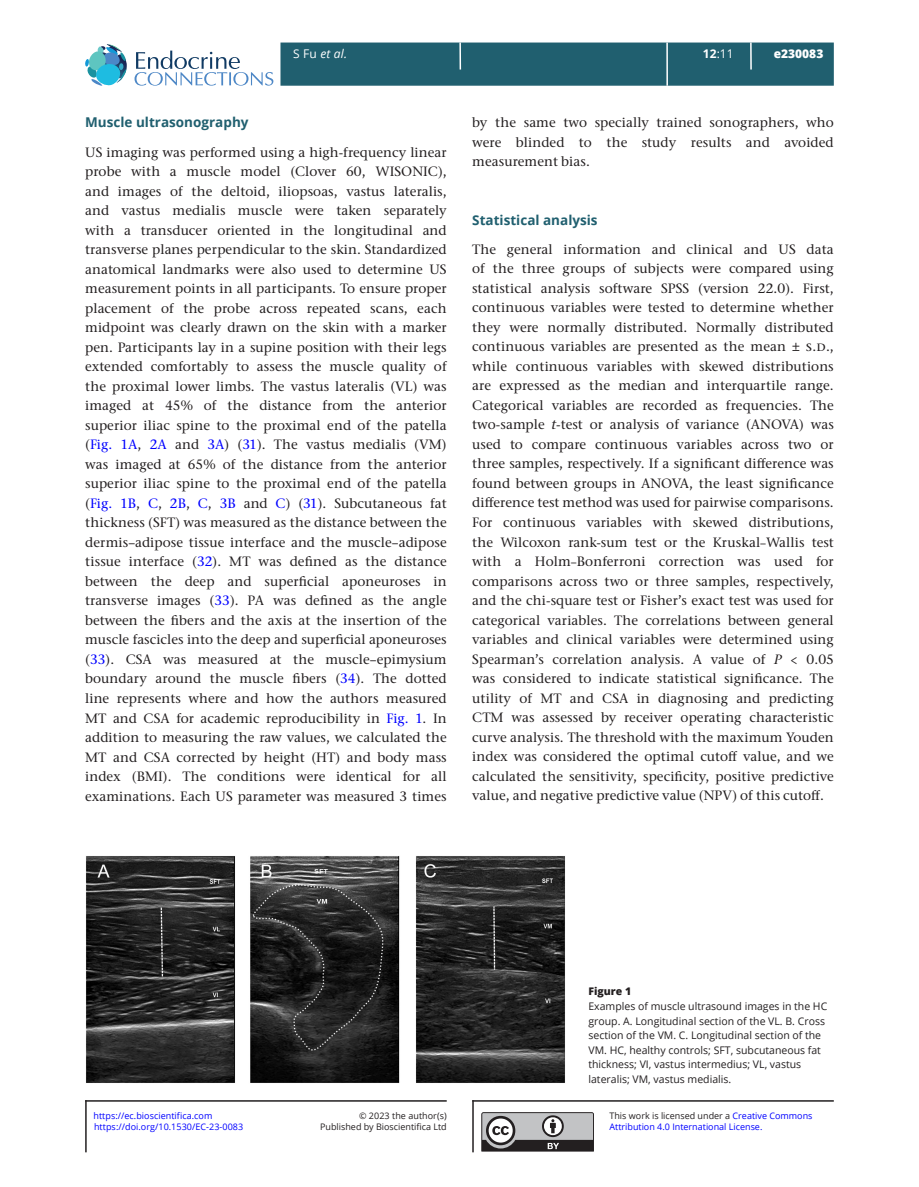
<style>
.page{position:relative;width:919px;height:1187px;background:#fff}
.page>*{position:absolute;margin:0;border:0;box-sizing:border-box;transform-origin:0 0}
.TXT{font:500 13.5px/19.5px "Stone Serif ITC Pro";letter-spacing:.005em;color:#231f20;text-align:justify}
.t1{font:700 13.5px "Open Sans";color:#205f6f}
.t2{font:italic 12px "Open Sans";color:#fff}
.t3{font:800 12px "Open Sans";color:#fff}
.t4{font:12px "Open Sans";color:#fff}
.FC{font:10.5px/14.7px "Open Sans";color:#231f20}
.FC-2{font:800 10.5px "Open Sans";color:#231f20}
.t5{font:9px "Open Sans";letter-spacing:.005em;color:#00f}
.t6{font:9px/11.4px "Open Sans";color:#231f20;text-align:right}
.s1{font-style:normal}
.s2{font-weight:700}
.s3{color:#00f}
.s4{font-style:italic}
.s5{font-family:"STIX Two Text";font-size:12px}
</style>
<div class="page">
<div style="left:280px;top:43px;width:553px;height:43px;background:#205f6f;border:2px solid #205f6f"></div>
<svg style="left:750px;top:43px;width:1px;height:27px"></svg>
<hr style="left:459px;top:43px;width:2px;height:27px;background:#fff">
<svg style="left:134px;top:51px;width:139px;height:35px"></svg>
<svg style="left:85px;top:44px;width:42px;height:42px"></svg>
<hr style="left:666px;top:43px;width:2px;height:43px;background:#fff">
<img style="left:86px;top:856px;width:479px;height:226px">
<svg style="left:481px;top:1112px;width:113px;height:39px;background:#8e8d8e"></svg>
<hr style="left:472px;top:1100px;width:361px;height:1px;background:#231f20">
<hr style="left:472px;top:1100px;width:1px;height:52px;background:#231f20">
<hr style="left:85px;top:1100px;width:361px;height:1px;background:#231f20">
<hr style="left:85px;top:1100px;width:2px;height:52px;background:#231f20">
<p class="t2" style="left:293px;top:46px;width:56px"><span class="s1">S Fu</span> et al.</p>
<p class="t3" style="left:773px;top:45px;width:51px">e230083</p>
<p class="t4" style="left:703px;top:46px;width:32px"><span class="s2">12</span>:11</p>
<h2 class="t1" style="left:85px;top:113px;width:165px">Muscle ultrasonography</h2>
<p class="TXT" style="left:85px;top:142px;width:363px">US imaging was performed using a high-frequency linear probe with a muscle model (Clover 60, WISONIC), and images of the deltoid, iliopsoas, vastus lateralis, and vastus medialis muscle were taken separately with a transducer oriented in the longitudinal and transverse planes perpendicular to the skin. Standardized anatomical landmarks were also used to determine US measurement points in all participants. To ensure proper placement of the probe across repeated scans, each midpoint was clearly drawn on the skin with a marker pen. Participants lay in a supine position with their legs extended comfortably to assess the muscle quality of the proximal lower limbs. The vastus lateralis (VL) was imaged at 45% of the distance from the anterior superior iliac spine to the proximal end of the patella (<span class="s3">Fig. 1A</span>, <span class="s3">2A</span> and <span class="s3">3A</span>) (<span class="s3">31</span>). The vastus medialis (VM) was imaged at 65% of the distance from the anterior superior iliac spine to the proximal end of the patella (<span class="s3">Fig. 1B</span>, <span class="s3">C</span>, <span class="s3">2B</span>, <span class="s3">C</span>, <span class="s3">3B</span> and <span class="s3">C</span>) (<span class="s3">31</span>). Subcutaneous fat thickness (SFT) was measured as the distance between the dermis–adipose tissue interface and the muscle–adipose tissue interface (<span class="s3">32</span>). MT was defined as the distance between the deep and superficial aponeuroses in transverse images (<span class="s3">33</span>). PA was defined as the angle between the fibers and the axis at the insertion of the muscle fascicles into the deep and superficial aponeuroses (<span class="s3">33</span>). CSA was measured at the muscle–epimysium boundary around the muscle fibers (<span class="s3">34</span>). The dotted line represents where and how the authors measured MT and CSA for academic reproducibility in <span class="s3">Fig. 1</span>. In addition to measuring the raw values, we calculated the MT and CSA corrected by height (HT) and body mass index (BMI). The conditions were identical for all examinations. Each US parameter was measured 3 times</p>
<p class="TXT" style="left:472px;top:113px;width:363px">by the same two specially trained sonographers, who were blinded to the study results and avoided measurement bias.</p>
<h2 class="t1" style="left:472px;top:210px;width:127px">Statistical analysis</h2>
<p class="TXT" style="left:472px;top:239px;width:363px">The general information and clinical and US data of the three groups of subjects were compared using statistical analysis software SPSS (version 22.0). First, continuous variables were tested to determine whether they were normally distributed. Normally distributed continuous variables are presented as the mean ± s.d., while continuous variables with skewed distributions are expressed as the median and interquartile range.<br>Categorical variables are recorded as frequencies. The two-sample <span class="s4">t</span>-test or analysis of variance (ANOVA) was used to compare continuous variables across two or three samples, respectively. If a significant difference was found between groups in ANOVA, the least significance difference test method was used for pairwise comparisons.<br>For continuous variables with skewed distributions, the Wilcoxon rank-sum test or the Kruskal<span class="s5">‒</span>Wallis test with a Holm<span class="s5">‒</span>Bonferroni correction was used for comparisons across two or three samples, respectively, and the chi-square test or Fisher’s exact test was used for categorical variables. The correlations between general variables and clinical variables were determined using Spearman’s correlation analysis. A value of <span class="s4">P</span> &lt; 0.05 was considered to indicate statistical significance. The utility of MT and CSA in diagnosing and predicting CTM was assessed by receiver operating characteristic curve analysis. The threshold with the maximum Youden index was considered the optimal cutoff value, and we calculated the sensitivity, specificity, positive predictive value, and negative predictive value (NPV) of this cutoff.</p>
<p class="FC-2" style="left:588px;top:983px;width:44px">Figure 1</p>
<p class="FC" style="left:588px;top:998px;width:240px">Examples of muscle ultrasound images in the HC group. A. Longitudinal section of the VL. B. Cross section of the VM. C. Longitudinal section of the VM. HC, healthy controls; SFT, subcutaneous fat thickness; VI, vastus intermedius; VL, vastus lateralis; VM, vastus medialis.</p>
<p class="t6" style="left:609px;top:1109px;width:204px">This work is licensed under a <span class="s3">Creative Commons</span></p>
<p class="t5" style="left:93px;top:1109px;width:120px">https://ec.bioscientifica.com</p>
<p class="t6" style="left:320px;top:1109px;width:128px">© 2023 the author(s)<br>Published by Bioscientifica Ltd</p>
<p class="t5" style="left:94px;top:1120px;width:151px">https://doi.org/10.1530/EC-23-0083</p>
<p class="t5" style="left:609px;top:1120px;width:154px">Attribution 4.0 International License.</p>
</div>
